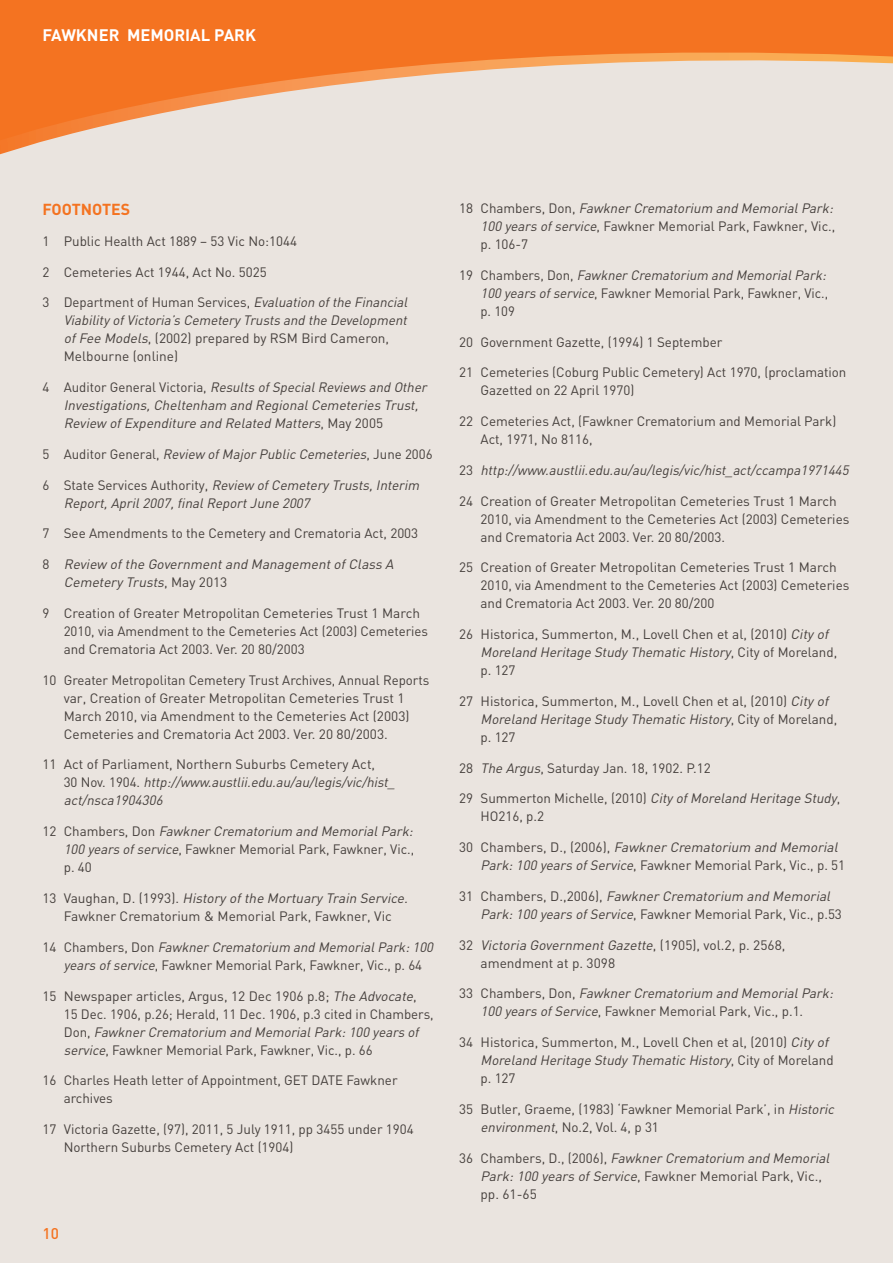
<style>
.page{position:relative;width:893px;height:1263px;background:#eae4df}
.page>*{position:absolute;margin:0;border:0;box-sizing:border-box;transform-origin:0 0}
.t1{font:700 16.5px "DIN";color:#fff}
.t2{font:700 15.75px "DIN";color:#f47321}
.t3{font:500 15.3px "DIN";color:#f47321}
.Body_text{font:13.5px/18px "DIN";color:#453f3c}
.Body_text-2{font:italic 13.5px/18px "DIN";color:#453f3c}
.s1{font-style:normal}
.s2{font-style:italic}
</style>
<div class="page">
<p class="t1" style="left:43px;top:25px;width:215px">FAWKNER MEMORIAL PARK</p>
<p class="t2" style="left:43px;top:199px;width:89px">FOOTNOTES</p>
<p class="Body_text" style="left:43px;top:232px;width:256px">1 Public Health Act 1889 – 53 Vic No:1044</p>
<p class="Body_text" style="left:43px;top:262px;width:226px">2 Cemeteries Act 1944, Act No. 5025</p>
<p class="Body_text-2" style="left:64px;top:293px;width:348px;text-indent:-21px"><span class="s1">3 Department of Human Services,</span> Evaluation ofthe Financial ViabilityofVictoria’s CemeteryTrusts and the Development ofFee Models<span class="s1">, (2002) prepared by RSM Bird Cameron, Melbourne (online)</span></p>
<p class="Body_text-2" style="left:64px;top:378px;width:367px;text-indent:-21px"><span class="s1">4 A u d i t o r G e n e ra l Vi ct o ri a ,</span> Results ofSpecialReviews and Other<br>Investigations,Cheltenham and RegionalCemeteries Trust,<br>Review ofExpenditure and Related Matters<span class="s1">, M a y 2 0 0 5</span></p>
<p class="Body_text-2" style="left:43px;top:445px;width:392px"><span class="s1">5 A u d i t o r G e n e ra l ,</span> Review ofMajorPublic Cemeteries<span class="s1">, J u n e 2 0 0 6</span></p>
<p class="Body_text-2" style="left:64px;top:475px;width:360px;text-indent:-21px"><span class="s1">6 S t a t e S e rv i c e s A u t h o r i ty ,</span> Review ofCemetery Trusts,Interim<br>Report,April2007,finalReportJune 2007</p>
<p class="Body_text" style="left:43px;top:524px;width:377px">7 See Amendments to the Cemetery and Crematoria Act, 2003</p>
<p class="Body_text-2" style="left:64px;top:555px;width:334px;text-indent:-21px"><span class="s1">8</span> Review ofthe Governmentand ManagementofClass A<br>Cemetery Trusts<span class="s1">, M a y 2 0 1 3</span></p>
<p class="Body_text" style="left:64px;top:604px;width:366px;text-indent:-21px">9 Creation of Greater Metropolitan Cemeteries Trust 1 March<br>2010, via Amendment to the Cemeteries Act (2003) Cemeteries and Crematoria Act 2003. Ver. 20 80/2003</p>
<p class="Body_text" style="left:64px;top:670px;width:367px;text-indent:-21px">10 Greater Metropolitan Cemetery Trust Archives, Annual Reports var, Creation of Greater Metropolitan Cemeteries Trust 1<br>March 2010, via Amendment to the Cemeteries Act (2003)<br>Cemeteries and Crematoria Act 2003. Ver. 20 80/2003.</p>
<p class="Body_text-2" style="left:64px;top:755px;width:336px;text-indent:-21px"><span class="s1">11 Act of Parliament, Northern Suburbs Cemetery Act,<br>3 0 N o v . 1 9 0 4 .</span> http://www.austlii.edu.au/au/legis/vic/hist_ act/nsca1904306</p>
<p class="Body_text" style="left:64px;top:822px;width:354px;text-indent:-21px">1 2 C h a m b e rs , D o n <span class="s2">FawknerCrematorium and MemorialPark:<br>100 years ofservice</span>, Fawkner Memorial Park, Fawkner, Vic., p. 40</p>
<p class="Body_text" style="left:43px;top:889px;width:370px;text-align:center">1 3 Va u g h a n , D . ( 1 9 9 3 ) . <span class="s2">History ofthe Mortuary Train Service.<br></span>Fawkner Crematorium &amp; Memorial Park, Fawkner, Vic</p>
<p class="Body_text" style="left:43px;top:938px;width:395px;text-align:center">1 4 C h a m b e rs , D o n <span class="s2">FawknerCrematorium and MemorialPark:100 years ofservice</span>, Fawkner Memorial Park, Fawkner, Vic., p. 64</p>
<p class="Body_text" style="left:64px;top:986px;width:371px;text-indent:-21px">15 Newspaper articles, Argus, 12 Dec 1906 p.8; <span class="s2">The Advocate</span>, 15 Dec. 1906, p.26; Herald, 11 Dec. 1906, p.3 cited in Chambers, D o n , <span class="s2">FawknerCrematorium and MemorialPark:100 years of service</span>, Fawkner Memorial Park, Fawkner, Vic., p. 66</p>
<p class="Body_text" style="left:64px;top:1071px;width:335px;text-indent:-21px">16 Charles Heath letter of Appointment, GET DATE Fawkner archives</p>
<p class="Body_text" style="left:64px;top:1120px;width:352px;text-indent:-21px">17 Victoria Gazette, (97), 2011, 5 July 1911, pp 3455 under 1904<br>Northern Suburbs Cemetery Act (1904)</p>
<p class="t3" style="left:43px;top:1224px;width:18px">10</p>
<p class="Body_text" style="left:480px;top:199px;width:357px;text-align:justify;text-indent:-21px">1 8 C h a m b e rs , D o n , <span class="s2">FawknerCrematorium and MemorialPark:<br>100 years ofservice</span>, Fawkner Memorial Park, Fawkner, Vic., p. 106-7</p>
<p class="Body_text" style="left:480px;top:266px;width:350px;text-align:justify;text-indent:-21px">1 9 C h a m b e rs , D o n , <span class="s2">FawknerCrematorium and MemorialPark:<br>100 years ofservice</span>, Fawkner Memorial Park, Fawkner, Vic., p. 109</p>
<p class="Body_text" style="left:459px;top:332px;width:265px">20 Government Gazette, (1994) 1 September</p>
<p class="Body_text" style="left:480px;top:363px;width:367px;text-indent:-21px">21 Cemeteries (Coburg Public Cemetery) Act 1970, (proclamation<br>Gazetted on 22 April 1970)</p>
<p class="Body_text" style="left:480px;top:412px;width:357px;text-indent:-21px">22 Cemeteries Act, (Fawkner Crematorium and Memorial Park)<br>Act, 1971, No 8116,</p>
<p class="Body_text-2" style="left:459px;top:461px;width:394px"><span class="s1">2 3</span> http://www.austlii.edu.au/au/legis/vic/hist_act/ccampa1971445</p>
<p class="Body_text" style="left:480px;top:491px;width:370px;text-indent:-21px">24 Creation of Greater Metropolitan Cemeteries Trust 1 March<br>2010, via Amendment to the Cemeteries Act (2003) Cemeteries and Crematoria Act 2003. Ver. 20 80/2003.</p>
<p class="Body_text" style="left:480px;top:558px;width:370px;text-indent:-21px">25 Creation of Greater Metropolitan Cemeteries Trust 1 March<br>2010, via Amendment to the Cemeteries Act (2003) Cemeteries and Crematoria Act 2003. Ver. 20 80/200</p>
<p class="Body_text" style="left:480px;top:625px;width:358px;text-indent:-21px">26 Historica, Summerton, M., Lovell Chen et al, (2010) <span class="s2">City of<br>Moreland Heritage Study Thematic History</span>, C i ty o f M o re l a n d , p. 127</p>
<p class="Body_text" style="left:480px;top:692px;width:358px;text-indent:-21px">27 Historica, Summerton, M., Lovell Chen et al, (2010) <span class="s2">City of<br>Moreland Heritage Study Thematic History</span>, C i ty o f M o re l a n d , p. 127</p>
<p class="Body_text" style="left:459px;top:758px;width:253px">28 <span class="s2">The Argus</span>, Saturday Jan. 18, 1902. P.12</p>
<p class="Body_text" style="left:480px;top:789px;width:361px;text-indent:-21px">29 Summerton Michelle, (2010) <span class="s2">City ofMoreland Heritage Study</span>,<br>HO216, p.2</p>
<p class="Body_text" style="left:480px;top:838px;width:366px;text-indent:-21px">3 0 C h a m b e rs , D . , ( 2 0 0 6 ) , <span class="s2">FawknerCrematorium and Memorial<br>Park:100 years ofService</span>, Fawkner Memorial Park, Vic., p. 51</p>
<p class="Body_text-2" style="left:480px;top:887px;width:363px;text-indent:-21px"><span class="s1">3 1 C h a m b e rs , D . , 2 0 0 6 ) ,</span> FawknerCrematorium and Memorial<br>Park:100 years ofService<span class="s1">, Fawkner Memorial Park, Vic., p.53</span></p>
<p class="Body_text" style="left:480px;top:935px;width:306px;text-indent:-21px">3 2 <span class="s2">Victoria GovernmentGazette</span>, ( 1 9 0 5 ) , vo l . 2 , p . 2 5 6 8 , amendment at p. 3098</p>
<p class="Body_text-2" style="left:480px;top:984px;width:357px;text-indent:-21px"><span class="s1">3 3 C h a m b e rs , D o n ,</span> FawknerCrematorium and MemorialPark:<br>100 years ofService<span class="s1">, Fawkner Memorial Park, Vic., p.1.</span></p>
<p class="Body_text" style="left:480px;top:1033px;width:355px;text-indent:-21px">34 Historica, Summerton, M., Lovell Chen et al, (2010) <span class="s2">City of<br>Moreland Heritage Study Thematic History</span>, C i t y o f M o re l a n d p. 127</p>
<p class="Body_text" style="left:480px;top:1100px;width:358px;text-indent:-21px">35 Butler, Graeme, (1983) ‘Fawkner Memorial Park’, in <span class="s2">Historic environment</span>, N o . 2 , Vo l . 4 , p 3 1</p>
<p class="Body_text" style="left:480px;top:1148px;width:353px;text-indent:-21px">3 6 C h a m b e rs , D . , ( 2 0 0 6 ) , <span class="s2">FawknerCrematorium and Memorial<br>Park:100 years ofService</span>, Fawkner Memorial Park, Vic., pp. 61-65</p>
</div>
